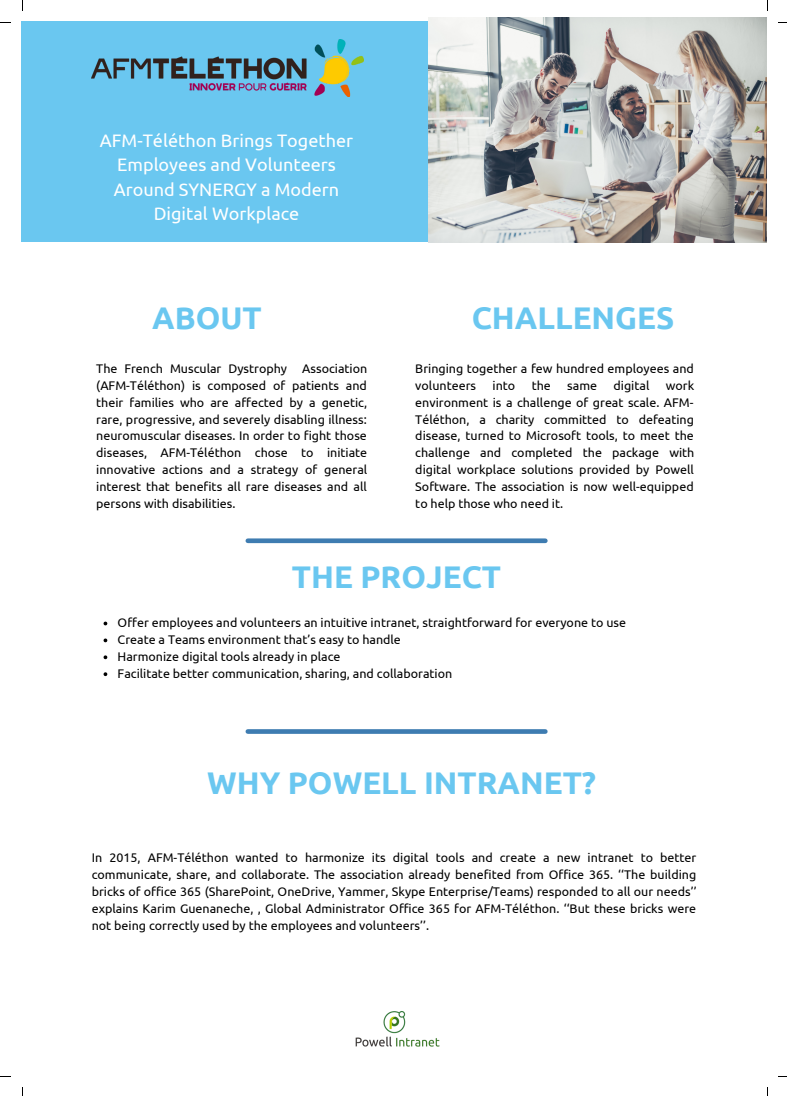
<style>
.page{position:relative;width:787px;height:1096px;background:#fff}
.page>*{position:absolute;margin:0;border:0;box-sizing:border-box;transform-origin:0 0}
.t1{font:700 31.25px "Ubuntu";color:#6ac7f0}
.t2{font:18px/24.4px "Ubuntu";color:#fff;text-align:center}
.t3{font:12.5px/16.9px "Ubuntu";color:#000;text-align:justify}
</style>
<div class="page">
<div style="left:22px;top:22px;width:407px;height:220px;background:#6ac7f0"></div>
<img style="left:91px;top:39px;width:273px;height:57px">
<img style="left:428px;top:18px;width:338px;height:224px">
<img style="left:355px;top:1011px;width:85px;height:36px">
<svg style="left:104px;top:621px;width:3px;height:4px"></svg>
<svg style="left:104px;top:638px;width:3px;height:4px"></svg>
<svg style="left:104px;top:655px;width:3px;height:4px"></svg>
<svg style="left:104px;top:672px;width:3px;height:4px"></svg>
<div style="left:248px;top:538px;width:297px;height:5px;background:#3e7cb1"></div>
<svg style="left:248px;top:729px;width:297px;height:4px"></svg>
<p class="t2" style="left:100px;top:128px;width:255px">AFM-Téléthon Brings Together<br>Employees and Volunteers<br>Around SYNERGY a Modern<br>Digital Workplace</p>
<p class="t1" style="left:152px;top:300px;width:111px">ABOUT</p>
<p class="t1" style="left:472px;top:300px;width:204px">CHALLENGES</p>
<p class="t3" style="left:96px;top:360px;width:273px">The French Muscular Dystrophy Association (AFM-Téléthon) is composed of patients and their families who are affected by a genetic, rare, progressive, and severely disabling illness: neuromuscular diseases. In order to fight those diseases, AFM-Téléthon chose to initiate innovative actions and a strategy of general interest that benefits all rare diseases and all persons with disabilities.</p>
<p class="t3" style="left:415px;top:360px;width:280px">Bringing together a few hundred employees and volunteers</p>
<p class="t3" style="left:415px;top:376px;width:281px;text-indent:250px">work environment is a challenge of great scale. AFM-Téléthon, a charity committed to defeating disease, turned to Microsoft tools, to meet the challenge and completed the package with digital workplace solutions provided by Powell Software. The association is now well-equipped to help those who need it.</p>
<p class="t3" style="left:492px;top:376px;width:24px">into</p>
<p class="t3" style="left:532px;top:376px;width:21px">the</p>
<p class="t3" style="left:567px;top:376px;width:31px">same</p>
<p class="t3" style="left:613px;top:376px;width:37px">digital</p>
<p class="t1" style="left:292px;top:558px;width:211px">THE PROJECT</p>
<p class="t3" style="left:118px;top:614px;width:510px">Offer employees and volunteers an intuitive intranet, straightforward for everyone to use</p>
<p class="t3" style="left:118px;top:631px;width:285px">Create a Teams environment that’s easy to handle</p>
<p class="t3" style="left:118px;top:648px;width:224px">Harmonize digital tools already in place</p>
<p class="t3" style="left:118px;top:664px;width:336px">Facilitate better communication, sharing, and collaboration</p>
<p class="t1" style="left:207px;top:764px;width:391px">WHY POWELL INTRANET?</p>
<p class="t3" style="left:92px;top:849px;width:606px">In 2015, AFM-Téléthon wanted to harmonize its digital tools and create a new intranet to better communicate, share, and collaborate. The association already benefited from Office 365. ‘‘The building bricks of office 365 (SharePoint, OneDrive, Yammer, Skype Enterprise/Teams) responded to all our needs’’ explains Karim Guenaneche, , Global Administrator Office 365 for AFM-Téléthon. ‘‘But these bricks were not being correctly used by the employees and volunteers’’.</p>
</div>
